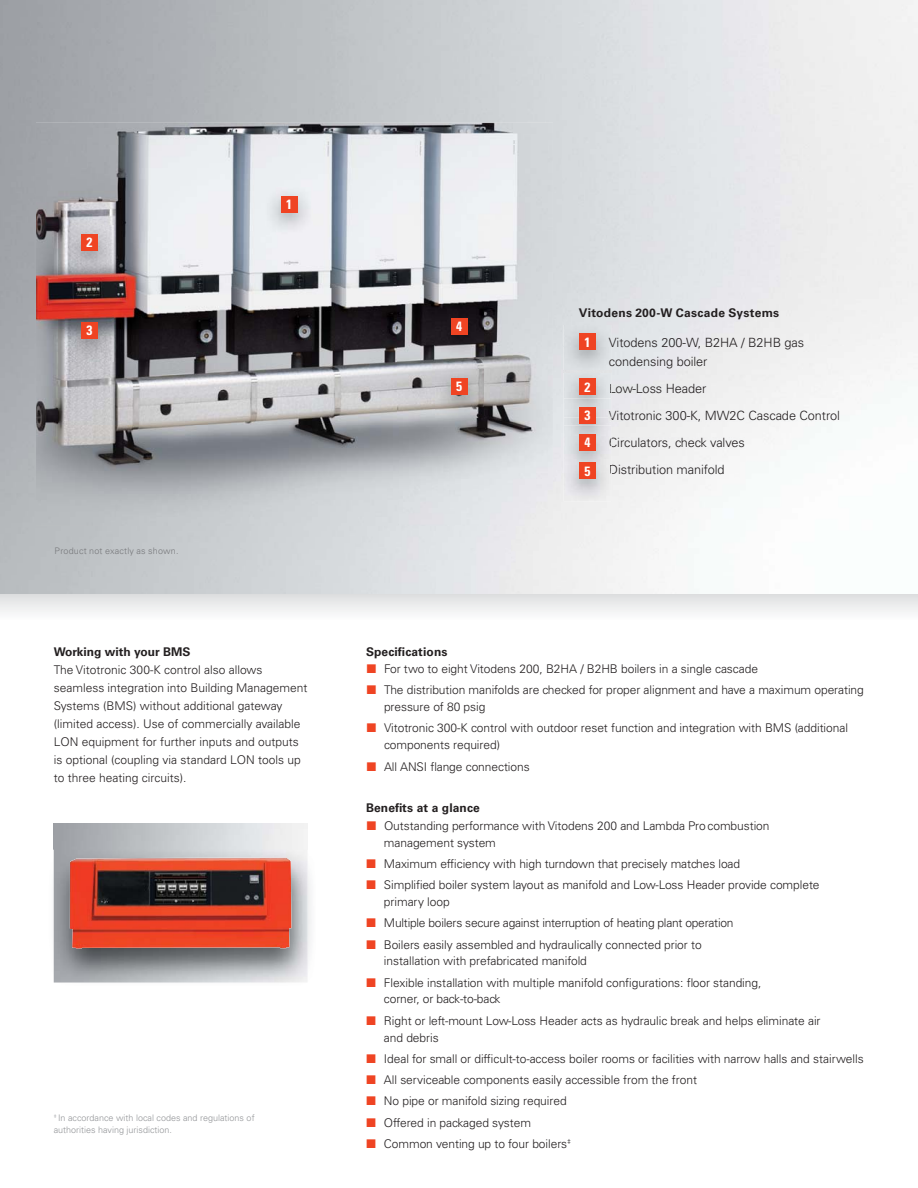
<style>
.page{position:relative;width:918px;height:1188px;background:#fff}
.page>*{position:absolute;margin:0;border:0;box-sizing:border-box;transform-origin:0 0}
.t1{font:700 condensed 13.5px/28.5px "Univers LT Std";color:#fff}
.t2{font:300 12.75px/27px "Univers LT Std";letter-spacing:-.005em;color:#231f20}
.t3{font:300 12px/21.3px "Univers LT Std";letter-spacing:-.005em;color:#231f20}
.t4{font:700 12px "Univers LT Std";letter-spacing:.01em;color:#231f20}
.t5{font:300 9px/12px "Univers LT Std";color:#939598}
.t6{font:300 9px "Univers LT Std";letter-spacing:.02em;color:#77787b}
.s1{color:#1b181a}
.s2{color:#1c181a}
.s3{color:#1c191b}
.s4{color:#1e1b1c}
</style>
<div class="page">
<div style="left:611px;top:411px;width:228px;height:11px;background:#f1f1f1"></div>
<img style="left:36px;top:123px;width:517px;height:403px">
<img style="left:53px;top:850px;width:258px;height:133px">
<img style="left:70px;top:858px;width:222px;height:91px">
<img style="left:265px;top:187px;width:48px;height:48px">
<div style="left:281px;top:196px;width:16px;height:17px;background:#ef4423"></div>
<img style="left:564px;top:325px;width:47px;height:45px">
<div style="left:579px;top:334px;width:17px;height:16px;background:#ef4423"></div>
<img style="left:66px;top:225px;width:47px;height:48px">
<div style="left:81px;top:234px;width:17px;height:17px;background:#ef4423"></div>
<img style="left:436px;top:370px;width:47px;height:47px">
<div style="left:451px;top:378px;width:17px;height:17px;background:#ef4423"></div>
<img style="left:436px;top:309px;width:47px;height:48px">
<div style="left:451px;top:318px;width:17px;height:17px;background:#ef4423"></div>
<img style="left:66px;top:314px;width:47px;height:47px">
<div style="left:81px;top:322px;width:17px;height:17px;background:#ef4423"></div>
<svg style="left:0;top:594px;width:918px;height:18px"></svg>
<img style="left:564px;top:373px;width:47px;height:129px">
<div style="left:579px;top:379px;width:17px;height:16px;background:#ef4423"></div>
<img style="left:564px;top:399px;width:47px;height:19px">
<svg style="left:609px;top:411px;width:2px;height:11px"></svg>
<div style="left:579px;top:407px;width:17px;height:17px;background:#ef4423"></div>
<img style="left:564px;top:426px;width:47px;height:20px">
<div style="left:579px;top:434px;width:17px;height:17px;background:#ef4423"></div>
<img style="left:564px;top:454px;width:47px;height:19px">
<div style="left:579px;top:463px;width:17px;height:16px;background:#ef4423"></div>
<p class="t1" style="left:86px;top:228px;width:7px">2</p>
<p class="t1" style="left:86px;top:316px;width:7px">3</p>
<p class="t6" style="left:55px;top:547px;width:125px">Product not exactly as shown.</p>
<p class="t1" style="left:286px;top:190px;width:7px">1</p>
<p class="t4" style="left:54px;top:646px;width:138px">Working with your BMS</p>
<p class="t3" style="left:54px;top:661px;width:255px;line-height:18px">The Vitotronic 300-K control also allows seamless integration into Building Management Systems (BMS) without additional gateway (limited access). Use of commercially available LON equipment for further inputs and outputs is optional (coupling via standard LON tools up to three heating circuits).</p>
<p class="t5" style="left:54px;top:1113px;width:202px"><sup>‡</sup> In accordance with local codes and regulations of authorities having jurisdiction.</p>
<p class="t1" style="left:456px;top:312px;width:7px">4</p>
<p class="t1" style="left:456px;top:372px;width:7px">5</p>
<p class="t4" style="left:579px;top:308px;width:202px">Vitodens 200-W Cascade Systems</p>
<p class="t2" style="left:609px;top:333px;width:197px;line-height:19.5px">Vitodens 200-W, B2HA / B2HB gas condensing boiler</p>
<p class="t2" style="left:609px;top:376px;width:233px"><span class="s1">L</span>ow-Loss Header<br><span class="s2">V</span>itotronic 300-K, MW2C Cascade Control<br><span class="s3">C</span>irculators, check valves<br><span class="s4">D</span>istribution manifold</p>
<p class="t1" style="left:584px;top:328px;width:7px">1</p>
<p class="t1" style="left:584px;top:373px;width:7px">2<br>3</p>
<p class="t1" style="left:584px;top:428px;width:7px">4<br>5</p>
<p class="t4" style="left:366px;top:646px;width:83px">Specifications</p>
<p class="t3" style="left:384px;top:658px;width:481px">For two to eight Vitodens 200, B2HA / B2HB boilers in a single cascade<br>The distribution manifolds are checked for proper alignment and have a maximum operating</p>
<p class="t3" style="left:384px;top:696px;width:466px">pressure of 80 psig<br>Vitotronic 300-K control with outdoor reset function and integration with BMS (additional</p>
<p class="t3" style="left:384px;top:734px;width:147px;line-height:22.5px">components required)<br>All ANSI flange connections</p>
<p class="t4" style="left:366px;top:802px;width:115px">Benefits at a glance</p>
<p class="t3" style="left:384px;top:818px;width:387px;line-height:16.8px">Outstanding performance with Vitodens 200 and Lambda Procombustion management system</p>
<p class="t3" style="left:384px;top:854px;width:437px">Maximum efficiency with high turndown that precisely matches load<br>Simplified boiler system layout as manifold and Low-Loss Header provide complete</p>
<p class="t3" style="left:384px;top:892px;width:351px">primary loop<br>Multiple boilers secure against interruption of heating plant operation<br>Boilers easily assembled and hydraulically connected prior to</p>
<p class="t3" style="left:384px;top:951px;width:379px">installation with prefabricated manifold<br>Flexible installation with multiple manifold configurations: floor standing,</p>
<p class="t3" style="left:384px;top:989px;width:438px">corner, or back-to-back<br>Right or left-mount Low-Loss Header acts as hydraulic break and helps eliminate air</p>
<p class="t3" style="left:384px;top:1027px;width:481px">and debris<br>Ideal for small or difficult-to-access boiler rooms or facilities with narrow halls and stairwells All serviceable components easily accessible from the front<br>No pipe or manifold sizing required<br>Offered in packaged system<br>Common venting up to four boilers<sup>‡</sup></p>
</div>
